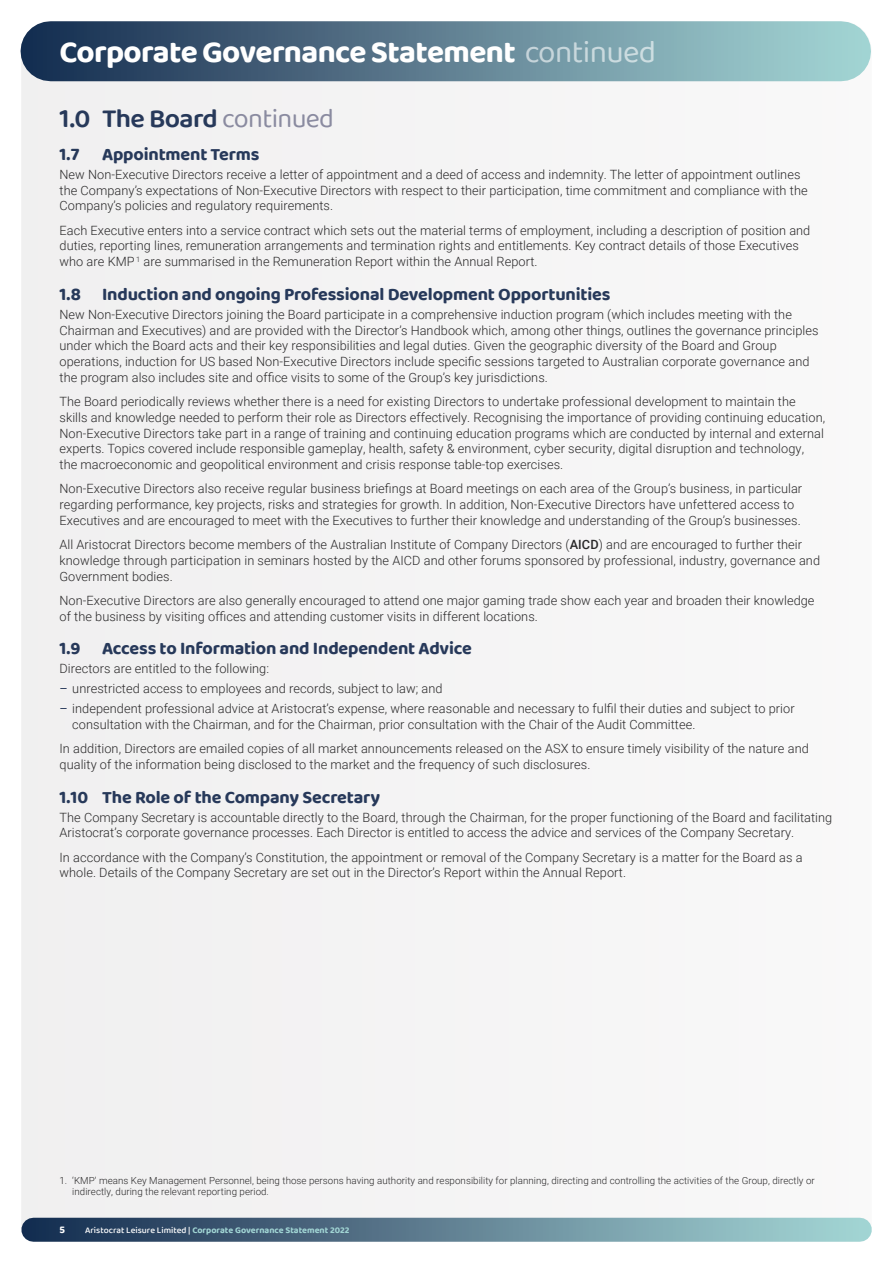
<style>
.page{position:relative;width:893px;height:1263px;background:#fff}
.page>*{position:absolute;margin:0;border:0;box-sizing:border-box;transform-origin:0 0}
.t1{font:700 31.5px "Baloo Thambi 2";letter-spacing:-.02em;color:#fff}
.t2{font:600 27px "Baloo Thambi 2";letter-spacing:-.025em;color:#27395a}
.t3{font:700 18px "Baloo Thambi 2";letter-spacing:-.01em;color:#27395a}
.t4{font:300 12.75px/15.8px "Roboto";letter-spacing:.005em;color:#292829}
.t5{font:700 10.5px "Baloo Thambi 2";color:#fff}
.t6{font:300 9.75px/11.2px "Roboto";letter-spacing:.005em;color:#292829}
.t7{font:700 9px "Baloo Thambi 2";color:#a1d5d4}
.s1{font-weight:400}
.s2{font-weight:400;color:#8a8ba0}
.s3{font-weight:500}
.s4{font-weight:400;color:#27395a}
.s5{font-weight:500;color:#fff}
</style>
<div class="page">
<div style="left:21px;top:21px;width:851px;height:1221px;background:#f4f4f4"></div>
<div style="left:51px;top:21px;width:790px;height:60px;background:linear-gradient(to right,#1b3053,#a3d2d3)"></div>
<div style="left:33px;top:1218px;width:827px;height:24px;background:linear-gradient(to right,#182c50,#a7d7d6)"></div>
<h1 class="t1" style="left:60px;top:29px;width:598px">Corporate Governance Statement <span class="s1">continued</span></h1>
<h2 class="t2" style="left:60px;top:99px;width:276px">1.0 The Board <span class="s2">continued</span></h2>
<h3 class="t3" style="left:60px;top:141px;width:21px">1.7</h3>
<h3 class="t3" style="left:102px;top:141px;width:159px">Appointment Terms</h3>
<p class="t4" style="left:60px;top:166px;width:750px">New Non-Executive Directors receive a letter of appointment and a deed of access and indemnity. The letter of appointment outlines the Company’s expectations of Non-Executive Directors with respect to their participation, time commitment and compliance with the<br>Company’s policies and regulatory requirements.</p>
<p class="t4" style="left:60px;top:222px;width:752px">Each Executive enters into a service contract which sets out the material terms of employment, including a description of position and duties, reporting lines, remuneration arrangements and termination rights and entitlements. Key contract details of those Executives who are KMP <sup>1</sup> are summarised in the Remuneration Report within the Annual Report.</p>
<h3 class="t3" style="left:60px;top:281px;width:552px">1.8 Induction and ongoing Professional Development Opportunities</h3>
<p class="t4" style="left:60px;top:306px;width:761px">New Non-Executive Directors joining the Board participate in a comprehensive induction program (which includes meeting with the Chairman and Executives) and are provided with the Director’s Handbook which, among other things, outlines the governance principles under which the Board acts and their key responsibilities and legal duties. Given the geographic diversity of the Board and Group operations, induction for US based Non-Executive Directors include specific sessions targeted to Australian corporate governance and the program also includes site and office visits to some of the Group’s key jurisdictions.</p>
<p class="t4" style="left:60px;top:393px;width:767px">The Board periodically reviews whether there is a need for existing Directors to undertake professional development to maintain the skills and knowledge needed to perform their role as Directors effectively. Recognising the importance of providing continuing education, Non-Executive Directors take part in a range of training and continuing education programs which are conducted by internal and external experts. Topics covered include responsible gameplay, health, safety &amp; environment, cyber security, digital disruption and technology,<br>the macroeconomic and geopolitical environment and crisis response table-top exercises.</p>
<p class="t4" style="left:60px;top:480px;width:744px">Non-Executive Directors also receive regular business briefings at Board meetings on each area of the Group’s business, in particular regarding performance, key projects, risks and strategies for growth. In addition, Non-Executive Directors have unfettered access to<br>Executives and are encouraged to meet with the Executives to further their knowledge and understanding of the Group’s businesses.</p>
<p class="t4" style="left:60px;top:536px;width:762px">All Aristocrat Directors become members of the Australian Institute of Company Directors (<span class="s3">AICD</span>) and are encouraged to further their knowledge through participation in seminars hosted by the AICD and other forums sponsored by professional, industry, governance and<br>Government bodies.</p>
<p class="t4" style="left:60px;top:592px;width:756px">Non-Executive Directors are also generally encouraged to attend one major gaming trade show each year and broaden their knowledge of the business by visiting offices and attending customer visits in different locations.</p>
<h3 class="t3" style="left:60px;top:635px;width:414px">1.9 Access to Information and Independent Advice</h3>
<p class="t4" style="left:60px;top:660px;width:211px">Directors are entitled to the following:</p>
<p class="t4" style="left:60px;top:680px;width:385px"><span class="s4">–</span> unrestricted access to employees and records, subject to law; and</p>
<p class="t4" style="left:72px;top:700px;width:724px;text-indent:-13px"><span class="s4">–</span> independent professional advice at Aristocrat’s expense, where reasonable and necessary to fulfil their duties and subject to prior consultation with the Chairman, and for the Chairman, prior consultation with the Chair of the Audit Committee.</p>
<p class="t4" style="left:60px;top:740px;width:751px">In addition, Directors are emailed copies of all market announcements released on the ASX to ensure timely visibility of the nature and quality of the information being disclosed to the market and the frequency of such disclosures.</p>
<h3 class="t3" style="left:60px;top:783px;width:322px">1.10 The Role of the Company Secretary</h3>
<p class="t4" style="left:60px;top:809px;width:774px">The Company Secretary is accountable directly to the Board, through the Chairman, for the proper functioning of the Board and facilitating<br>Aristocrat’s corporate governance processes. Each Director is entitled to access the advice and services of the Company Secretary.</p>
<p class="t4" style="left:60px;top:849px;width:745px">In accordance with the Company’s Constitution, the appointment or removal of the Company Secretary is a matter for the Board as a whole. Details of the Company Secretary are set out in the Director’s Report within the Annual Report.</p>
<p class="t6" style="left:72px;top:1174px;width:744px;text-indent:-13px">1. ‘KMP’ means Key Management Personnel, being those persons having authority and responsibility for planning, directing and controlling the activities of the Group, directly or indirectly, during the relevant reporting period.</p>
<p class="t5" style="left:60px;top:1222px;width:7px">5</p>
<p class="t7" style="left:85px;top:1223px;width:266px"><span class="s5">Aristocrat Leisure Limited |</span> Corporate Governance Statement 2022</p>
</div>
